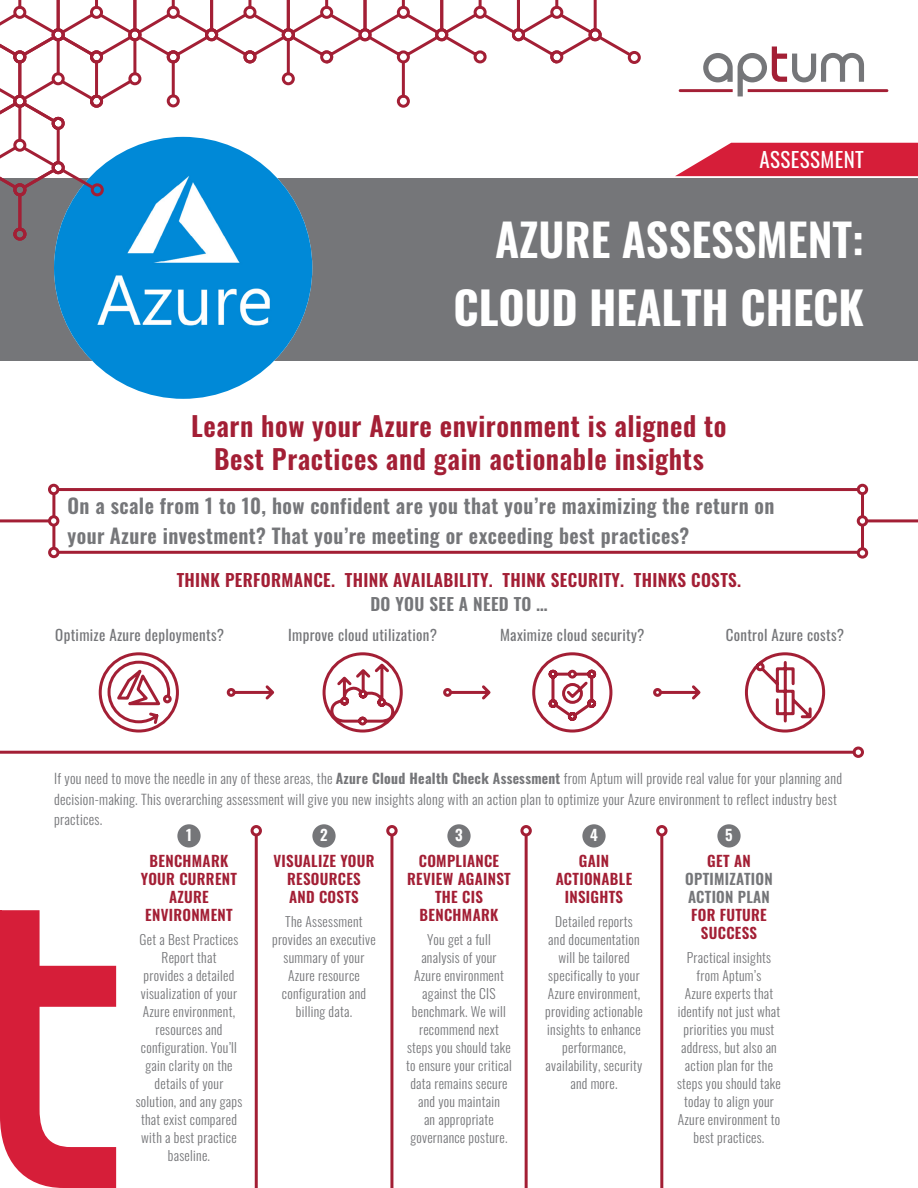
<style>
.page{position:relative;width:918px;height:1188px;background:#fff}
.page>*{position:absolute;margin:0;border:0;box-sizing:border-box;transform-origin:0 0}
.Aptum_MAIN_Headline{font:600 45px/67.3px "Oswald";color:#fff;text-align:right}
.Aptum_headline{font:600 27px/33px "Oswald";letter-spacing:.02em;color:#a31f35;text-align:center}
.t1{font:21px "Oswald";letter-spacing:.02em;color:#fff}
.Aptum_main_body_intr{font:600 20.25px/29.2px "Oswald";letter-spacing:.02em;color:#757679}
.SECURITY_SUBS{font:600 17.25px "Oswald";letter-spacing:.02em;color:#a31f35}
.SECURITY_SUBS-2{font:600 17.25px "Oswald";letter-spacing:.02em;color:#757679}
.page_1_icon_head{font:600 15px/18px "Oswald";letter-spacing:.02em;color:#a31f35;text-align:center}
.Aptum_main_body_intr-2{font:15px "Oswald";letter-spacing:.02em;color:#757679}
.page_1_icon_head-2{font:600 15px/18px "Oswald";letter-spacing:.02em;color:#757679;text-align:center}
.page_1_icon_head-3{font:600 15px "Oswald";color:#fff}
.Aptum_main_body_intr-3{font:300 13.8px/20.5px "Oswald";letter-spacing:.02em;color:#757679}
.page_1_icon_text{font:300 13.5px/18px "Oswald";letter-spacing:.02em;color:#757679;text-align:center}
.s1{font-weight:700}
.s2{font-weight:600}
.s3{color:#a31f35}
</style>
<div class="page">
<svg style="left:744px;top:652px;width:82px;height:81px"></svg>
<div style="left:0;top:178px;width:918px;height:183px;background:#757679"></div>
<svg style="left:679px;top:46px;width:209px;height:50px"></svg>
<img style="left:54px;top:251px;width:258px;height:148px">
<div style="left:628px;top:51px;width:13px;height:13px;border:3px solid #a31f35;border-radius:50%"></div>
<svg style="left:0;top:0;width:634px;height:251px"></svg>
<svg style="left:675px;top:143px;width:243px;height:33px;background:#da374f"></svg>
<svg style="left:0;top:910px;width:116px;height:278px"></svg>
<hr style="left:0;top:910px;width:2px;height:207px;background:#d61e39">
<hr style="left:63px;top:1187px;width:53px;height:1px;background:#d61e39">
<div style="left:853px;top:747px;width:11px;height:11px;border:3px solid #a31f35;border-radius:50%"></div>
<hr style="left:0;top:751px;width:854px;height:3px;background:#a31f35">
<div style="left:177px;top:824px;width:24px;height:24px;background:#757679;border-radius:50%"></div>
<div style="left:312px;top:824px;width:24px;height:24px;background:#757679;border-radius:50%"></div>
<div style="left:447px;top:824px;width:24px;height:24px;background:#757679;border-radius:50%"></div>
<div style="left:582px;top:824px;width:24px;height:24px;background:#757679;border-radius:50%"></div>
<div style="left:717px;top:824px;width:24px;height:24px;background:#757679;border-radius:50%"></div>
<div style="left:251px;top:825px;width:11px;height:11px;border:3px solid #a31f35;border-radius:50%"></div>
<hr style="left:255px;top:836px;width:3px;height:352px;background:#a31f35">
<div style="left:386px;top:825px;width:12px;height:11px;border:3px solid #a31f35;border-radius:50%"></div>
<hr style="left:390px;top:836px;width:3px;height:352px;background:#a31f35">
<div style="left:520px;top:825px;width:12px;height:11px;border:3px solid #a31f35;border-radius:50%"></div>
<hr style="left:525px;top:836px;width:3px;height:352px;background:#a31f35">
<div style="left:656px;top:825px;width:12px;height:11px;border:3px solid #a31f35;border-radius:50%"></div>
<hr style="left:660px;top:836px;width:3px;height:352px;background:#a31f35">
<svg style="left:98px;top:652px;width:81px;height:81px"></svg>
<svg style="left:322px;top:652px;width:81px;height:81px"></svg>
<svg style="left:532px;top:652px;width:81px;height:81px"></svg>
<svg style="left:226px;top:685px;width:49px;height:15px"></svg>
<svg style="left:443px;top:685px;width:48px;height:15px"></svg>
<svg style="left:653px;top:685px;width:48px;height:15px"></svg>
<div style="left:52px;top:488px;width:812px;height:66px;border:3px solid #a31f35"></div>
<div style="left:858px;top:485px;width:9px;height:9px;background:#fff;border-radius:50%"></div>
<div style="left:857px;top:484px;width:11px;height:11px;border:3px solid #a31f35;border-radius:50%"></div>
<div style="left:50px;top:485px;width:8px;height:9px;background:#fff;border-radius:50%"></div>
<div style="left:48px;top:484px;width:11px;height:11px;border:3px solid #a31f35;border-radius:50%"></div>
<div style="left:858px;top:549px;width:9px;height:8px;background:#fff;border-radius:50%"></div>
<div style="left:857px;top:547px;width:11px;height:12px;border:3px solid #a31f35;border-radius:50%"></div>
<div style="left:50px;top:548px;width:8px;height:9px;background:#fff;border-radius:50%"></div>
<div style="left:48px;top:547px;width:12px;height:11px;border:3px solid #a31f35;border-radius:50%"></div>
<div style="left:858px;top:517px;width:9px;height:8px;background:#fff;border-radius:50%"></div>
<div style="left:857px;top:515px;width:11px;height:12px;border:3px solid #a31f35;border-radius:50%"></div>
<hr style="left:867px;top:519px;width:51px;height:3px;background:#a31f35">
<div style="left:49px;top:517px;width:9px;height:8px;background:#fff;border-radius:50%"></div>
<div style="left:48px;top:515px;width:11px;height:12px;border:3px solid #a31f35;border-radius:50%"></div>
<hr style="left:0;top:519px;width:49px;height:3px;background:#a31f35">
<p class="t1" style="left:759px;top:141px;width:106px">ASSESSMENT</p>
<p class="Aptum_MAIN_Headline" style="left:453px;top:209px;width:412px">AZURE ASSESSMENT:<br><span class="s1">CLOUD HEALTH CHECK</span></p>
<p class="Aptum_headline" style="left:191px;top:411px;width:537px">Learn how your Azure environment is aligned to<br>Best Practices and gain actionable insights</p>
<p class="Aptum_main_body_intr" style="left:68px;top:493px;width:709px">On a scale from 1 to 10, how confident are you that you’re maximizing the return on your Azure investment? That you’re meeting or exceeding best practices?</p>
<p class="SECURITY_SUBS" style="left:177px;top:571px;width:566px">THINK PERFORMANCE. THINK AVAILABILITY. THINK SECURITY. THINKS COSTS.</p>
<p class="SECURITY_SUBS-2" style="left:370px;top:595px;width:179px">DO YOU SEE A NEED TO …</p>
<p class="Aptum_main_body_intr-2" style="left:55px;top:622px;width:170px">Optimize Azure deployments?</p>
<p class="Aptum_main_body_intr-2" style="left:288px;top:622px;width:150px">Improve cloud utilization?</p>
<p class="Aptum_main_body_intr-2" style="left:500px;top:622px;width:146px">Maximize cloud security?</p>
<p class="Aptum_main_body_intr-2" style="left:726px;top:622px;width:120px">Control Azure costs?</p>
<p class="Aptum_main_body_intr-3" style="left:54px;top:767px;width:790px">If you need to move the needle in any of these areas, the <span class="s2">Azure</span> <span class="s1">Cloud Health Check</span> <span class="s2">Assessment</span> from Aptum will provide real value for your planning and decision-making. This overarching assessment will give you new insights along with an action plan to optimize your Azure environment to reflect industry best practices.</p>
<p class="page_1_icon_head" style="left:141px;top:853px;width:98px">BENCHMARK<br>YOUR CURRENT<br>AZURE<br>ENVIRONMENT</p>
<p class="page_1_icon_text" style="left:136px;top:929px;width:108px">Get a Best Practices<br>Report that<br>provides a detailed visualization of your<br>Azure environment, resources and configuration. You’ll gain clarity on the details of your solution, and any gaps that exist compared with a best practice baseline.</p>
<p class="page_1_icon_head-3" style="left:186px;top:827px;width:7px">1</p>
<p class="page_1_icon_head-3" style="left:320px;top:827px;width:9px">2</p>
<p class="page_1_icon_head-3" style="left:455px;top:827px;width:9px">3</p>
<p class="page_1_icon_head-3" style="left:590px;top:827px;width:9px">4</p>
<p class="page_1_icon_head-3" style="left:725px;top:827px;width:9px">5</p>
<p class="page_1_icon_head" style="left:273px;top:853px;width:103px">VISUALIZE YOUR<br>RESOURCES<br>AND COSTS</p>
<p class="page_1_icon_text" style="left:272px;top:911px;width:105px">The Assessment provides an executive summary of your<br>Azure resource configuration and billing data.</p>
<p class="page_1_icon_head" style="left:407px;top:853px;width:105px">COMPLIANCE<br>REVIEW AGAINST<br>THE CIS<br>BENCHMARK</p>
<p class="page_1_icon_text" style="left:406px;top:929px;width:107px">You get a full<br>analysis of your<br>Azure environment against the CIS benchmark. We will recommend next steps you should take to ensure your critical data remains secure and you maintain<br>an appropriate governance posture.</p>
<p class="page_1_icon_head" style="left:556px;top:853px;width:78px">GAIN<br>ACTIONABLE<br>INSIGHTS</p>
<p class="page_1_icon_text" style="left:545px;top:911px;width:99px">Detailed reports and documentation will be tailored specifically to your<br>Azure environment, providing actionable insights to enhance performance, availability, security and more.</p>
<p class="page_1_icon_head-2" style="left:685px;top:853px;width:89px"><span class="s3">GET AN<br></span>OPTIMIZATION<br>ACTION PLAN<br><span class="s3">FOR FUTURE<br>SUCCESS</span></p>
<p class="page_1_icon_text" style="left:677px;top:947px;width:105px">Practical insights from Aptum’s<br>Azure experts that identify not just what priorities you must address, but also an action plan for the steps you should take today to align your<br>Azure environment to best practices.</p>
</div>
